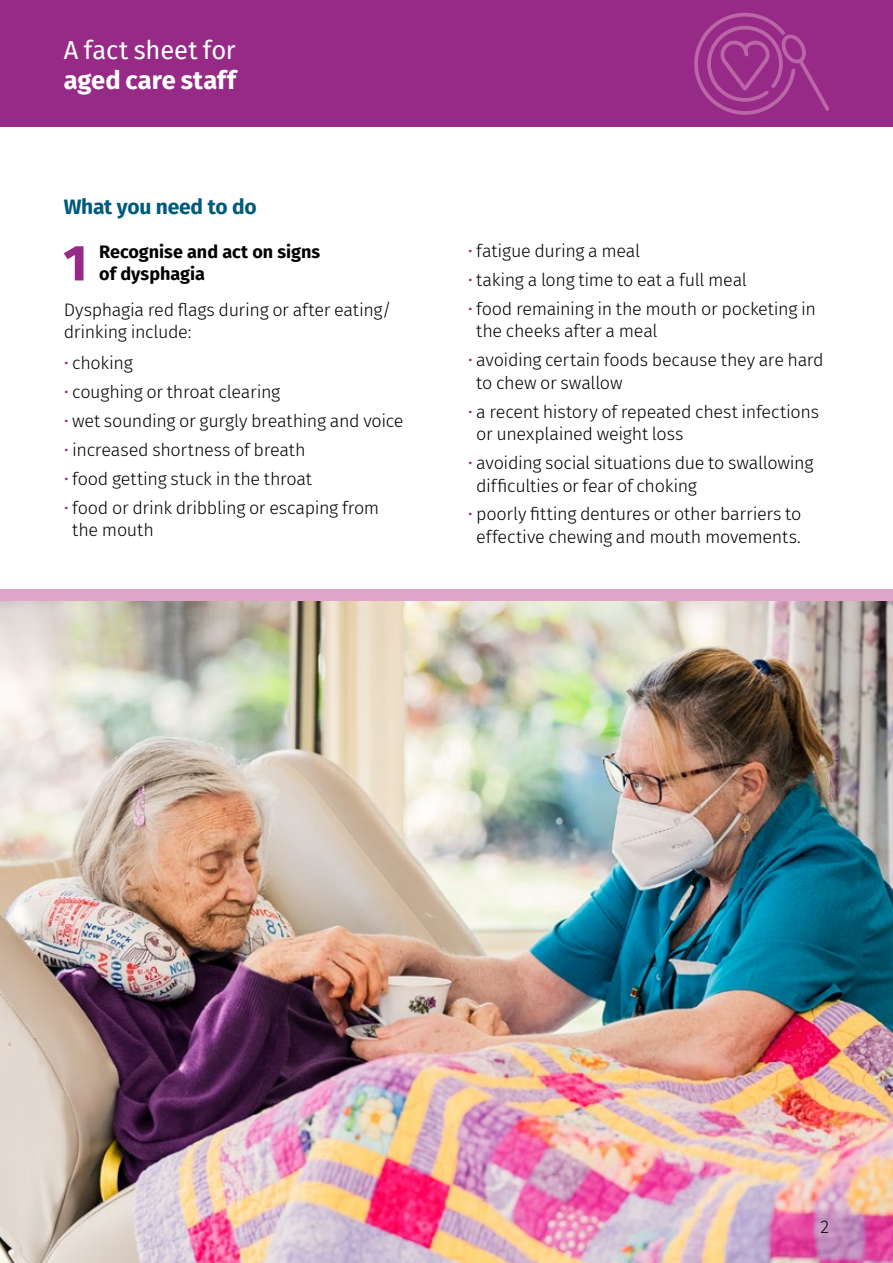
<style>
.page{position:relative;width:893px;height:1263px;background:#fff}
.page>*{position:absolute;margin:0;border:0;box-sizing:border-box;transform-origin:0 0}
.t1{font:800 50.4px "Fira Sans";color:#962a86}
.t2{font:25.5px "Fira Sans";letter-spacing:-.005em;color:#fff}
.t3{font:700 25.5px "Fira Sans";color:#fff}
.t4{font:700 21px "Fira Sans";letter-spacing:-.015em;color:#005a7a}
.Body_text{font:300 18px/22.5px "Fira Sans";letter-spacing:-.02em;color:#000}
.t5{font:700 18px/22.5px "Fira Sans";color:#000}
.s1{color:#962a86}
</style>
<div class="page">
<div style="left:0;top:589px;width:893px;height:115px;background:#e2a5ca"></div>
<img style="left:0;top:602px;width:893px;height:661px">
<div style="left:0;top:0;width:893px;height:127px;background:#962a86"></div>
<svg style="left:694px;top:13px;width:135px;height:102px"></svg>
<h2 class="t2" style="left:64px;top:31px;width:174px">A fact sheet for</h2>
<h2 class="t3" style="left:64px;top:58px;width:174px">aged care staff</h2>
<h3 class="t4" style="left:64px;top:189px;width:195px">What you need to do</h3>
<h4 class="t1" style="left:63px;top:219px;width:25px">1</h4>
<h4 class="t5" style="left:99px;top:239px;width:223px">Recognise and act on signs of dysphagia</h4>
<p class="Body_text" style="left:64px;top:298px;width:329px">Dysphagia red flags during or after eating/ drinking include:</p>
<p class="Body_text" style="left:64px;top:352px;width:71px"><span class="s1">•</span> choking</p>
<p class="Body_text" style="left:64px;top:380px;width:218px"><span class="s1">•</span> coughing or throat clearing</p>
<p class="Body_text" style="left:64px;top:409px;width:341px"><span class="s1">•</span> wet sounding or gurgly breathing and voice</p>
<p class="Body_text" style="left:64px;top:438px;width:243px"><span class="s1">•</span> increased shortness of breath</p>
<p class="Body_text" style="left:64px;top:467px;width:250px"><span class="s1">•</span> food getting stuck in the throat</p>
<p class="Body_text" style="left:72px;top:496px;width:309px;text-indent:-9px"><span class="s1">•</span> food or drink dribbling or escaping from the mouth</p>
<p class="Body_text" style="left:468px;top:239px;width:174px"><span class="s1">•</span> fatigue during a meal</p>
<p class="Body_text" style="left:468px;top:268px;width:281px"><span class="s1">•</span> taking a long time to eat a full meal</p>
<p class="Body_text" style="left:476px;top:297px;width:341px;text-indent:-9px"><span class="s1">•</span> food remaining in the mouth or pocketing in the cheeks after a meal</p>
<p class="Body_text" style="left:476px;top:349px;width:349px;text-indent:-9px"><span class="s1">•</span> avoiding certain foods because they are hard to chew or swallow</p>
<p class="Body_text" style="left:476px;top:400px;width:344px;text-indent:-9px"><span class="s1">•</span> a recent history of repeated chest infections or unexplained weight loss</p>
<p class="Body_text" style="left:476px;top:451px;width:339px;text-indent:-9px"><span class="s1">•</span> avoiding social situations due to swallowing difficulties or fear of choking</p>
<p class="Body_text" style="left:468px;top:503px;width:335px;text-align:center"><span class="s1">•</span> poorly fitting dentures or other barriers to effective chewing and mouth movements.</p>
<p class="Body_text" style="left:821px;top:1215px;width:10px">2</p>
</div>
